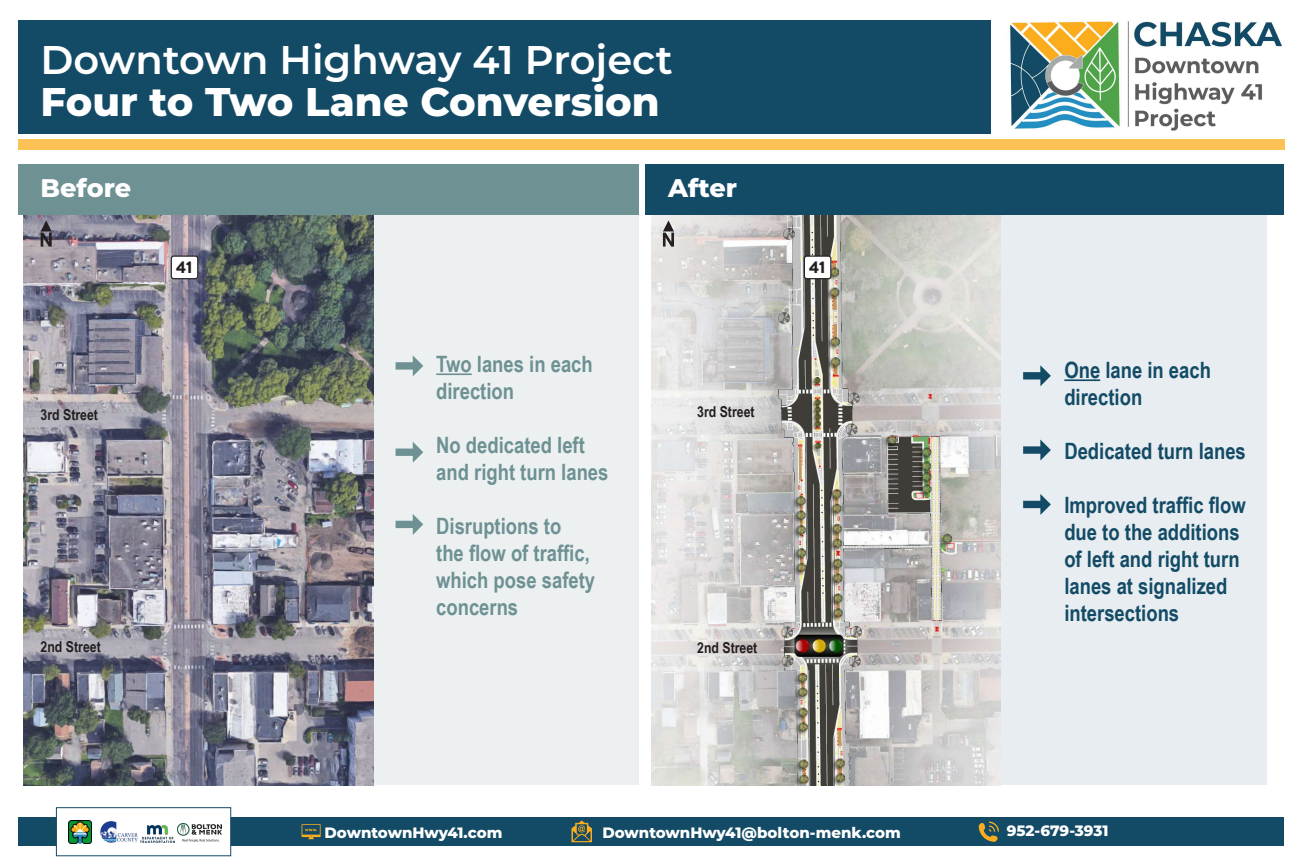
<style>
.page{position:relative;width:1296px;height:864px;background:#fff}
.page>*{position:absolute;margin:0;border:0;box-sizing:border-box;transform-origin:0 0}
.t1{font:600 40px "Montserrat";color:#fff}
.t2{font:800 40px "Montserrat";color:#fff}
.t3{font:800 25.5px "Montserrat";color:#fff}
.t4{font:700 22.5px/27px "Arial Narrow";color:#134b66}
.t5{font:700 22.5px/27px "Arial Narrow";color:#6e9194}
.t6{font:900 16.9px "Brandon Grotesque";color:#231f20}
.t7{font:800 15px "Montserrat";color:#fff}
.t8{font:700 15px "Arial Narrow";color:#231f20}
</style>
<div class="page">
<div style="left:373px;top:214px;width:266px;height:571px;background:#ecf0f0"></div>
<div style="left:1001px;top:214px;width:266px;height:571px;background:#e7edf0"></div>
<div style="left:18px;top:20px;width:972px;height:114px;background:#134b66"></div>
<img style="left:1010px;top:21px;width:272px;height:110px">
<div style="left:18px;top:140px;width:1266px;height:10px;background:#fdc255"></div>
<div style="left:18px;top:817px;width:1266px;height:29px;background:#134b66"></div>
<svg style="left:302px;top:824px;width:19px;height:15px"></svg>
<div style="left:56px;top:807px;width:175px;height:49px;background:#fff;border:1px solid #134b66"></div>
<img style="left:178px;top:823px;width:44px;height:19px">
<img style="left:100px;top:821px;width:38px;height:22px">
<img style="left:141px;top:825px;width:34px;height:17px">
<img style="left:68px;top:820px;width:23px;height:23px">
<svg style="left:571px;top:821px;width:21px;height:21px"></svg>
<hr style="left:1064px;top:379px;width:36px;height:2px;background:#134b66">
<hr style="left:436px;top:373px;width:36px;height:2px;background:#6e9194">
<img style="left:651px;top:214px;width:350px;height:571px">
<img style="left:23px;top:214px;width:350px;height:571px">
<div style="left:646px;top:164px;width:638px;height:50px;background:#134b66"></div>
<div style="left:18px;top:164px;width:621px;height:50px;background:#6e9194"></div>
<svg style="left:1023px;top:365px;width:28px;height:21px"></svg>
<svg style="left:396px;top:356px;width:27px;height:20px"></svg>
<svg style="left:1023px;top:440px;width:28px;height:21px"></svg>
<svg style="left:396px;top:442px;width:27px;height:21px"></svg>
<svg style="left:1023px;top:494px;width:28px;height:21px"></svg>
<svg style="left:396px;top:514px;width:27px;height:21px"></svg>
<svg style="left:663px;top:220px;width:11px;height:27px"></svg>
<svg style="left:41px;top:220px;width:11px;height:27px"></svg>
<div style="left:804px;top:256px;width:27px;height:23px;background:#fff;border-radius:2px"></div>
<div style="left:804px;top:256px;width:27px;height:23px;border:1px solid #241f21;border-radius:2px"></div>
<div style="left:171px;top:256px;width:27px;height:23px;background:#fff;border-radius:2px"></div>
<div style="left:171px;top:256px;width:27px;height:23px;border:1px solid #241f21;border-radius:2px"></div>
<svg style="left:979px;top:821px;width:20px;height:21px"></svg>
<h1 class="t1" style="left:41px;top:32px;width:634px">Downtown Highway 41 Project</h1>
<h1 class="t2" style="left:41px;top:72px;width:621px">Four to Two Lane Conversion</h1>
<p class="t3" style="left:41px;top:169px;width:92px">Before</p>
<p class="t3" style="left:668px;top:169px;width:71px">After</p>
<p class="t6" style="left:176px;top:255px;width:18px">41</p>
<p class="t6" style="left:809px;top:255px;width:18px">41</p>
<p class="t5" style="left:436px;top:349px;width:158px">Two lanes in each direction</p>
<p class="t5" style="left:436px;top:430px;width:174px">No dedicated left and right turn lanes</p>
<p class="t5" style="left:436px;top:511px;width:160px">Disruptions to<br>the flow of traffic, which pose safety concerns</p>
<p class="t8" style="left:41px;top:403px;width:59px">3rd Street</p>
<p class="t8" style="left:697px;top:400px;width:59px">3rd Street</p>
<p class="t8" style="left:41px;top:635px;width:62px">2nd Street</p>
<p class="t8" style="left:697px;top:636px;width:62px">2nd Street</p>
<p class="t7" style="left:325px;top:821px;width:179px">DowntownHwy41.com</p>
<p class="t7" style="left:602px;top:821px;width:300px">DowntownHwy41@bolton-menk.com</p>
<p class="t4" style="left:1064px;top:355px;width:148px">One lane in each direction</p>
<p class="t4" style="left:1064px;top:436px;width:183px">Dedicated turn lanes</p>
<p class="t4" style="left:1064px;top:490px;width:183px">Improved traffic flow due to the additions of left and right turn lanes at signalized intersections</p>
<p class="t7" style="left:1007px;top:820px;width:103px">952-679-3931</p>
</div>
